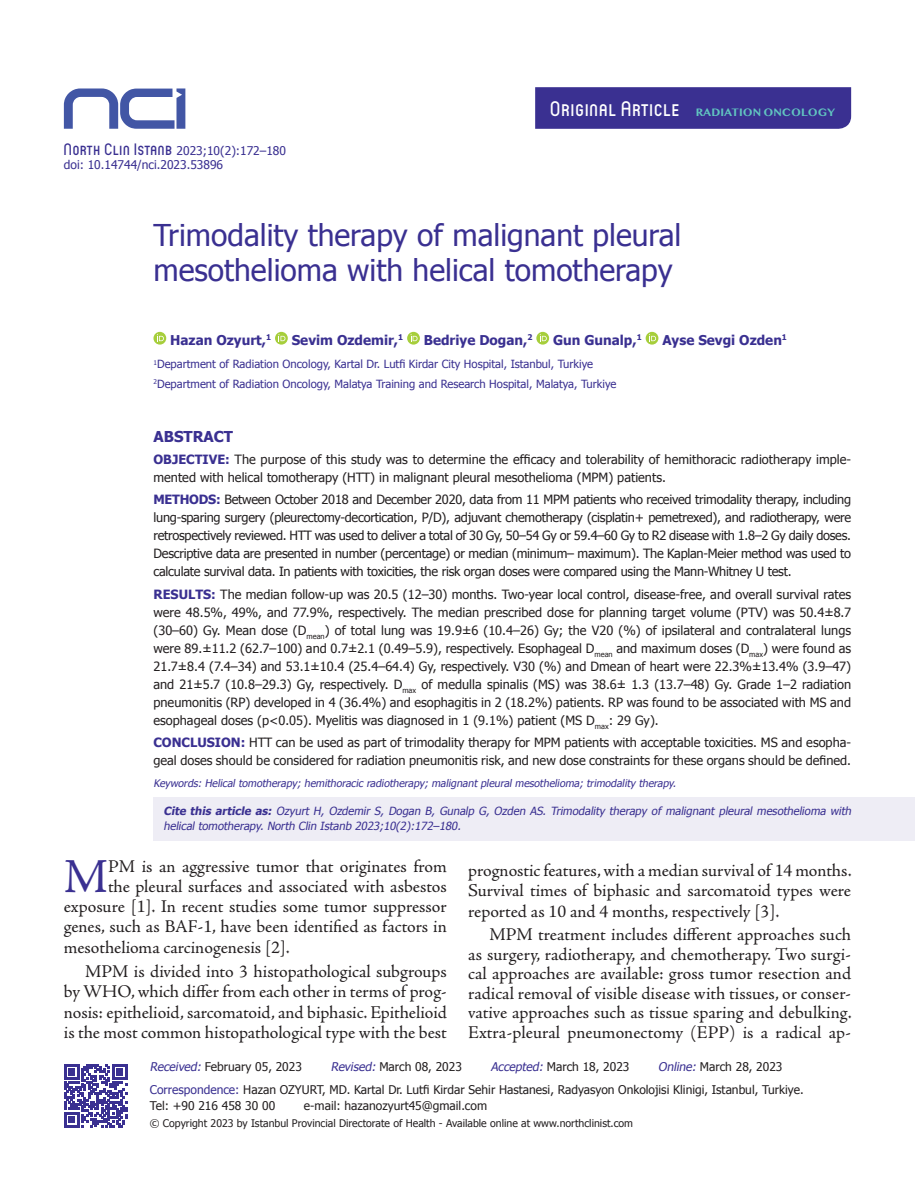
<style>
.page{position:relative;width:915px;height:1191px;background:#fff}
.page>*{position:absolute;margin:0;border:0;box-sizing:border-box;transform-origin:0 0}
._01__Yazı_Metni_NCI{font:48.9px "Adobe Jenson Pro";color:#3a3091}
._01__Yazi_Ana_Baslik{font:30px/34.5px "Tahoma";color:#3a3091}
._01__Yazı_Metni_NCI-2{font:18px/20.2px "Adobe Jenson Pro";color:#231f20;text-align:justify}
._05__Özet_Yazısı_NCI{font:700 15px "Tahoma";color:#3a3091}
._03__Yazar_İsimleri{font:700 13.5px "Tahoma";color:#3a3091}
._05__Özet_Yazısı_NCI-2{font:12.75px/18px "Tahoma";color:#231f20}
.t1{font:12px "Tahoma";color:#231f20}
.t2{font:12px "Tahoma";color:#3a3091}
._05__Özet_Yazısı_NCI-3{font:italic 11.25px/15px "Tahoma";color:#3a3091}
._03__Yazar_İsimleri-2{font:11.25px "Tahoma";color:#3a3091}
.t3{font:700 11.25px "Tamil MN";color:#61c5c0}
._05__Özet_Yazısı_NCI-4{font:italic 10.5px "Tahoma";color:#3a3091}
.t4{font:10.5px "Tahoma";color:#231f20}
.s1{font-family:"Circula";font-weight:500;font-size:16.5px}
.s2{font-family:"Circula";font-weight:500;font-size:21px;color:#fff}
.s3{font-weight:700;color:#3a3091}
.s4{font-weight:700}
.s5{font-style:italic;color:#3a3091}
.s6{color:#3a3091}
</style>
<div class="page">
<svg style="left:153px;top:332px;width:13px;height:12px"></svg>
<svg style="left:157px;top:334px;width:7px;height:7px"></svg>
<svg style="left:275px;top:332px;width:13px;height:12px"></svg>
<svg style="left:278px;top:334px;width:7px;height:7px"></svg>
<svg style="left:407px;top:332px;width:13px;height:12px"></svg>
<svg style="left:410px;top:334px;width:7px;height:7px"></svg>
<svg style="left:536px;top:332px;width:13px;height:12px"></svg>
<svg style="left:539px;top:334px;width:7px;height:7px"></svg>
<svg style="left:645px;top:332px;width:13px;height:12px"></svg>
<svg style="left:648px;top:334px;width:7px;height:7px"></svg>
<svg style="left:64px;top:88px;width:121px;height:41px"></svg>
<div style="left:535px;top:87px;width:315px;height:42px;background:#3a3091"></div>
<svg style="left:64px;top:1064px;width:63px;height:63px"></svg>
<div style="left:153px;top:796px;width:761px;height:44px;background:#eeedf5"></div>
<p class="t2" style="left:64px;top:142px;width:224px"><span class="s1">North Clin Istanb</span> 2023;10(2):172–180</p>
<p class="t2" style="left:64px;top:157px;width:161px">doi: 10.14744/nci.2023.53896</p>
<p class="t3" style="left:550px;top:105px;width:286px"><span class="s2">Orıgınal Article</span> RADIATION ONCOLOGY</p>
<p class="_01__Yazi_Ana_Baslik" style="left:153px;top:217px;width:529px">Trimodality therapy of malignant pleural mesothelioma with helical tomotherapy</p>
<p class="_03__Yazar_İsimleri" style="left:170px;top:330px;width:102px">Hazan Ozyurt,<sup>1</sup></p>
<p class="_03__Yazar_İsimleri" style="left:291px;top:330px;width:113px">Sevim Ozdemir,<sup>1</sup></p>
<p class="_03__Yazar_İsimleri" style="left:423px;top:330px;width:110px">Bedriye Dogan,<sup>2</sup></p>
<p class="_03__Yazar_İsimleri" style="left:553px;top:330px;width:90px">Gun Gunalp,<sup>1</sup></p>
<p class="_03__Yazar_İsimleri" style="left:662px;top:330px;width:126px">Ayse Sevgi Ozden<sup>1</sup></p>
<p class="_03__Yazar_İsimleri-2" style="left:153px;top:357px;width:441px"><sup>1</sup>Department of Radiation Oncology, Kartal Dr. Lutfi Kirdar City Hospital, Istanbul, Turkiye</p>
<p class="_03__Yazar_İsimleri-2" style="left:153px;top:376px;width:464px"><sup>2</sup>Department of Radiation Oncology, Malatya Training and Research Hospital, Malatya, Turkiye</p>
<p class="_05__Özet_Yazısı_NCI" style="left:153px;top:426px;width:81px">ABSTRACT</p>
<p class="_05__Özet_Yazısı_NCI-2" style="left:153px;top:450px;width:699px"><span class="s3">OBJECTIVE:</span> The purpose of this study was to determine the efficacy and tolerability of hemithoracic radiotherapy imple&shy;mented with helical tomotherapy (HTT) in malignant pleural mesothelioma (MPM) patients.</p>
<p class="_05__Özet_Yazısı_NCI-2" style="left:153px;top:490px;width:699px;text-align:justify"><span class="s3">METHODS:</span> Between October 2018 and December 2020, data from 11 MPM patients who received trimodality therapy, including lung-sparing surgery (pleurectomy-decortication, P/D), adjuvant chemotherapy (cisplatin+ pemetrexed), and radiotherapy, were retrospectively reviewed. HTT was used to deliver a total of 30 Gy, 50–54 Gy or 59.4–60 Gy to R2 disease with 1.8–2 Gy daily doses.<br>Descriptive data are presented in number (percentage) or median (minimum– maximum). The Kaplan-Meier method was used to calculate survival data. In patients with toxicities, the risk organ doses were compared using the Mann-Whitney U test.</p>
<p class="_05__Özet_Yazısı_NCI-2" style="left:153px;top:584px;width:699px;text-align:justify"><span class="s3">RESULTS:</span> The median follow-up was 20.5 (12–30) months. Two-year local control, disease-free, and overall survival rates were 48.5%, 49%, and 77.9%, respectively. The median prescribed dose for planning target volume (PTV) was 50.4±8.7 (30–60) Gy. Mean dose (D<sub>mean</sub>) of total lung was 19.9±6 (10.4–26) Gy; the V20 (%) of ipsilateral and contralateral lungs were 89.±11.2 (62.7–100) and 0.7±2.1 (0.49–5.9), respectively. Esophageal D<sub>mean</sub> and maximum doses (D<sub>max</sub>) were found as 21.7±8.4 (7.4–34) and 53.1±10.4 (25.4–64.4) Gy, respectively. V30 (%) and Dmean of heart were 22.3%±13.4% (3.9–47) and 21±5.7 (10.8–29.3) Gy, respectively. D<sub>max</sub> of medulla spinalis (MS) was 38.6± 1.3 (13.7–48) Gy. Grade 1–2 radiation pneumonitis (RP) developed in 4 (36.4%) and esophagitis in 2 (18.2%) patients. RP was found to be associated with MS and esophageal doses (p&lt;0.05). Myelitis was diagnosed in 1 (9.1%) patient (MS D<sub>max</sub>: 29 Gy).</p>
<p class="_05__Özet_Yazısı_NCI-2" style="left:153px;top:733px;width:699px"><span class="s3">CONCLUSION:</span> HTT can be used as part of trimodality therapy for MPM patients with acceptable toxicities. MS and esopha&shy;geal doses should be considered for radiation pneumonitis risk, and new dose constraints for these organs should be defined.</p>
<p class="_05__Özet_Yazısı_NCI-4" style="left:153px;top:776px;width:526px">Keywords: Helical tomotherapy; hemithoracic radiotherapy; malignant pleural mesothelioma; trimodality therapy.</p>
<p class="_05__Özet_Yazısı_NCI-3" style="left:163px;top:802px;width:691px"><span class="s4">Cite this article as:</span> Ozyurt H, Ozdemir S, Dogan B, Gunalp G, Ozden AS. Trimodality therapy of malignant pleural mesothelioma with helical tomotherapy. North Clin Istanb 2023;10(2):172–180.</p>
<p class="_01__Yazı_Metni_NCI" style="left:64px;top:848px;width:46px">M</p>
<p class="_01__Yazı_Metni_NCI-2" style="left:108px;top:856px;width:340px">PM is an aggressive tumor that originates from</p>
<p class="_01__Yazı_Metni_NCI-2" style="left:108px;top:876px;width:340px">the pleural surfaces and associated with asbestos</p>
<p class="_01__Yazı_Metni_NCI-2" style="left:64px;top:896px;width:384px">exposure [1]. In recent studies some tumor suppressor</p>
<p class="_01__Yazı_Metni_NCI-2" style="left:64px;top:917px;width:384px">genes, such as BAF-1, have been identified as factors in</p>
<p class="_01__Yazı_Metni_NCI-2" style="left:64px;top:937px;width:227px">mesothelioma carcinogenesis [2].</p>
<p class="_01__Yazı_Metni_NCI-2" style="left:64px;top:961px;width:384px;text-indent:21px">MPM is divided into 3 histopathological subgroups by WHO, which differ from each other in terms of prog&shy;nosis: epithelioid, sarcomatoid, and biphasic. Epithelioid is the most common histopathological type with the best</p>
<p class="_01__Yazı_Metni_NCI-2" style="left:468px;top:860px;width:385px">prognostic features, with a median survival of 14 months.<br>Survival times of biphasic and sarcomatoid types were reported as 10 and 4 months, respectively [3].</p>
<p class="_01__Yazı_Metni_NCI-2" style="left:468px;top:925px;width:385px;line-height:19.5px;text-indent:21px">MPM treatment includes different approaches such as surgery, radiotherapy, and chemotherapy. Two surgi&shy;cal approaches are available: gross tumor resection and radical removal of visible disease with tissues, or conser&shy;vative approaches such as tissue sparing and debulking.<br>Extra-pleural pneumonectomy (EPP) is a radical ap-</p>
<p class="t1" style="left:150px;top:1058px;width:153px"><span class="s5">Received:</span> February 05, 2023</p>
<p class="t1" style="left:330px;top:1058px;width:133px"><span class="s5">Revised:</span> March 08, 2023</p>
<p class="t1" style="left:490px;top:1058px;width:140px"><span class="s5">Accepted:</span>March 18, 2023</p>
<p class="t1" style="left:658px;top:1058px;width:126px"><span class="s5">Online:</span> March 28, 2023</p>
<p class="t1" style="left:150px;top:1081px;width:655px"><span class="s6">Correspondence:</span> Hazan OZYURT, MD. Kartal Dr. Lutfi Kirdar Sehir Hastanesi, Radyasyon Onkolojisi Klinigi, Istanbul, Turkiye.</p>
<p class="t1" style="left:150px;top:1098px;width:127px">Tel: +90 216 458 30 00</p>
<p class="t1" style="left:304px;top:1098px;width:184px">e-mail: hazanozyurt45@gmail.com</p>
<p class="t4" style="left:150px;top:1116px;width:484px">© Copyright 2023 by Istanbul Provincial Directorate of Health - Available online at www.northclinist.com</p>
</div>
